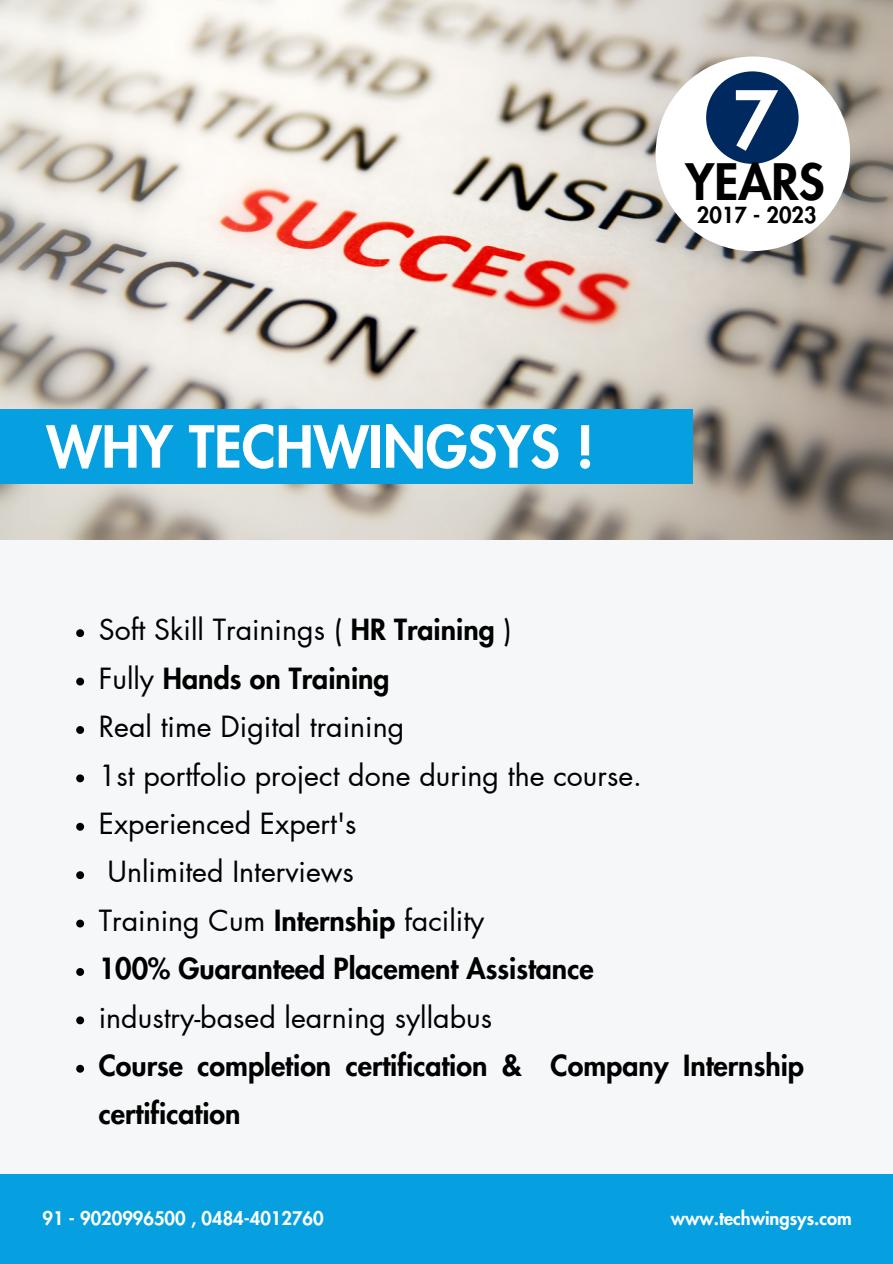
<style>
.page{position:relative;width:893px;height:1264px;background:#fff}
.page>*{position:absolute;margin:0;border:0;box-sizing:border-box;transform-origin:0 0}
.t1{font:800 78.3px "Futura LT Pro";color:#fff}
.t2{font:800 56.25px "Futura LT Pro";color:#fff}
.t3{font:800 49.05px "Futura LT Pro";color:#000}
.t4{font:28.5px "Futura LT Pro";color:#000}
.t5{font:800 28.5px/48.3px "Futura LT Pro";color:#000}
.t6{font:800 21.6px "Futura LT Pro";color:#000}
.t7{font:800 18.3px "Futura LT Pro";color:#fff}
.s1{font-weight:800}
.s2{font-weight:400}
</style>
<div class="page">
<div style="left:0;top:0;width:892px;height:1263px;background:#f5f7f9"></div>
<div style="left:0;top:1174px;width:892px;height:89px;background:#06a0e0"></div>
<img style="left:0;top:0;width:892px;height:539px">
<svg style="left:76px;top:629px;width:8px;height:8px"></svg>
<svg style="left:76px;top:677px;width:8px;height:8px"></svg>
<svg style="left:76px;top:726px;width:8px;height:8px"></svg>
<svg style="left:76px;top:774px;width:8px;height:8px"></svg>
<svg style="left:76px;top:822px;width:8px;height:8px"></svg>
<svg style="left:76px;top:871px;width:8px;height:8px"></svg>
<svg style="left:76px;top:919px;width:8px;height:8px"></svg>
<svg style="left:76px;top:968px;width:8px;height:7px"></svg>
<svg style="left:76px;top:1016px;width:8px;height:8px"></svg>
<svg style="left:76px;top:1064px;width:8px;height:8px"></svg>
<div style="left:0;top:409px;width:692px;height:74px;background:#06a0e0"></div>
<div style="left:655px;top:56px;width:195px;height:195px;background:#fff;border-radius:50%"></div>
<div style="left:706px;top:71px;width:92px;height:93px;background:#002960;border-radius:50%"></div>
<p class="t2" style="left:47px;top:421px;width:549px">WHY TECHWINGSYS !</p>
<p class="t1" style="left:732px;top:85px;width:47px">7</p>
<p class="t3" style="left:685px;top:160px;width:141px">YEARS</p>
<p class="t6" style="left:697px;top:205px;width:121px">2017 - 2023</p>
<p class="t4" style="left:99px;top:617px;width:414px">Soft Skill Trainings ( <span class="s1">HR Training</span> )</p>
<p class="t5" style="left:99px;top:655px;width:292px"><span class="s2">Fully</span> Hands on Training</p>
<p class="t4" style="left:99px;top:713px;width:307px">Real time Digital training</p>
<p class="t4" style="left:99px;top:762px;width:544px">1st portfolio project done during the course.</p>
<p class="t4" style="left:99px;top:810px;width:259px">Experienced Expert's</p>
<p class="t4" style="left:108px;top:859px;width:248px">Unlimited Interviews</p>
<p class="t4" style="left:99px;top:907px;width:387px">Training Cum <span class="s1">Internship</span> facility</p>
<p class="t5" style="left:99px;top:945px;width:496px">100% Guaranteed Placement Assistance</p>
<p class="t4" style="left:99px;top:1004px;width:395px">industry-based learning syllabus</p>
<p class="t5" style="left:99px;top:1042px;width:706px">Course completion certification &amp; Company Internship certification</p>
<p class="t7" style="left:42px;top:1209px;width:283px">91 - 9020996500 , 0484-4012760</p>
<p class="t7" style="left:670px;top:1209px;width:182px">www.techwingsys.com</p>
</div>
